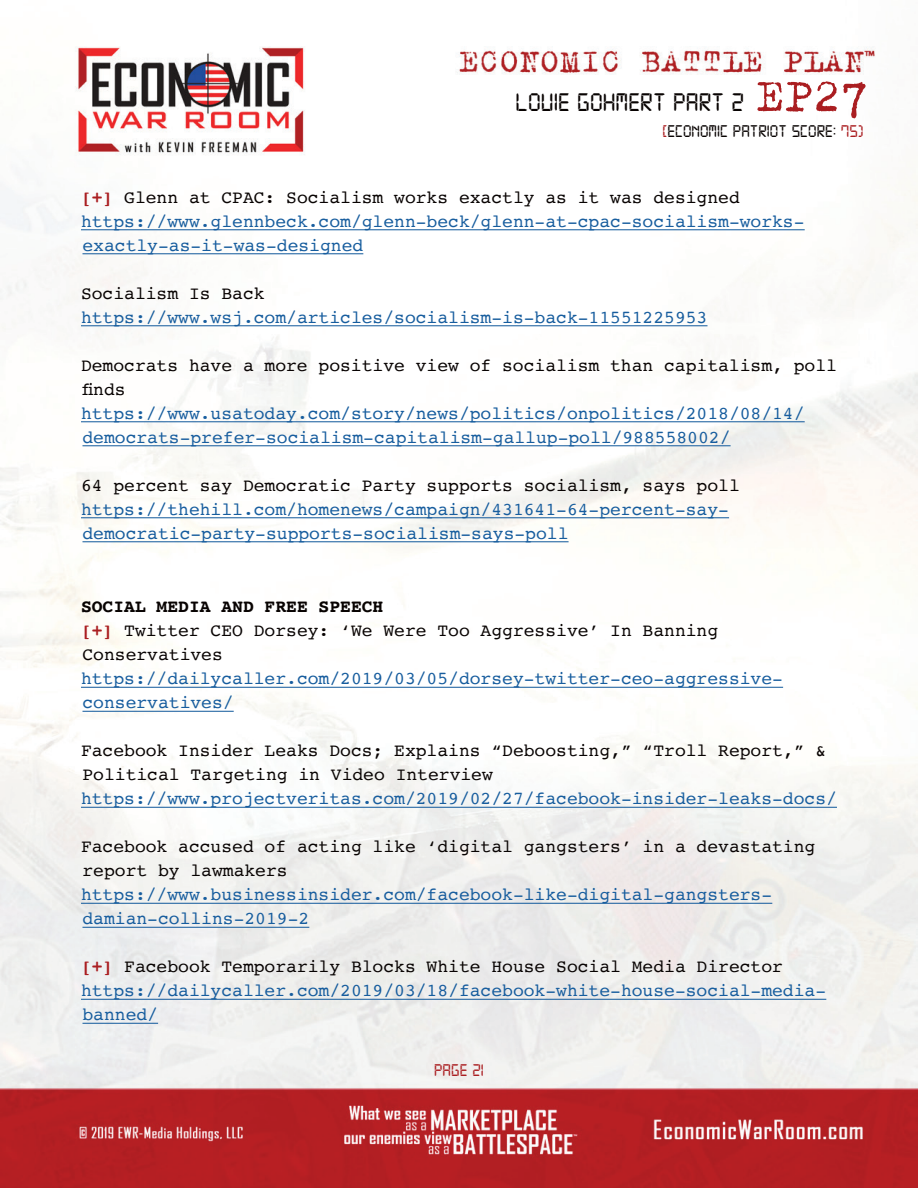
<style>
.page{position:relative;width:918px;height:1188px;background:#fff}
.page>*{position:absolute;margin:0;border:0;box-sizing:border-box;transform-origin:0 0}
.t1{font:51px "Trixie";color:#aa1e21}
.t2{font:27px "Digital 7";color:#080302}
.t3{font:18px/24px "Courier";color:#175d9e}
.t4{font:18px/24px "Courier";color:#080302}
.t5{font:18px "Digital 7";color:#080302}
.t6{font:700 18px "Courier";color:#080302}
.t7{font:18px "Digital 7";color:#aa1e21}
.s1{color:#aa1e21}
.s2{font-weight:700;color:#aa1e21}
</style>
<div class="page">
<img style="left:0;top:46px;width:918px;height:1142px">
<hr style="left:81px;top:229px;width:724px;height:1px;background:#175d9e">
<hr style="left:82px;top:253px;width:281px;height:1px;background:#175d9e">
<hr style="left:81px;top:325px;width:627px;height:1px;background:#175d9e">
<hr style="left:81px;top:421px;width:724px;height:1px;background:#175d9e">
<hr style="left:82px;top:445px;width:649px;height:1px;background:#175d9e">
<hr style="left:81px;top:517px;width:648px;height:1px;background:#175d9e">
<hr style="left:82px;top:541px;width:487px;height:1px;background:#175d9e">
<hr style="left:81px;top:687px;width:702px;height:1px;background:#175d9e">
<hr style="left:82px;top:711px;width:152px;height:1px;background:#175d9e">
<hr style="left:81px;top:807px;width:756px;height:1px;background:#175d9e">
<hr style="left:81px;top:903px;width:691px;height:1px;background:#175d9e">
<hr style="left:82px;top:927px;width:227px;height:1px;background:#175d9e">
<hr style="left:81px;top:999px;width:745px;height:1px;background:#175d9e">
<hr style="left:82px;top:1023px;width:76px;height:1px;background:#175d9e">
<h2 class="t2" style="left:515px;top:90px;width:231px">LOUIE GOHMERT PART 2</h2>
<h1 class="t1" style="left:756px;top:62px;width:114px">EP27</h1>
<p class="t5" style="left:662px;top:123px;width:203px"><span class="s1">[</span>ECONOMIC PATRIOT SCORE: <span class="s1">75)</span></p>
<p class="t4" style="left:81px;top:184px;width:660px"><span class="s2">[+]</span> Glenn at CPAC: Socialism works exactly as it was designed</p>
<p class="t3" style="left:81px;top:208px;width:725px">https://www.glennbeck.com/glenn-beck/glenn-at-cpac-socialism-works&shy;exactly-as-it-was-designed</p>
<p class="t4" style="left:81px;top:280px;width:185px">Socialism Is Back</p>
<p class="t3" style="left:81px;top:304px;width:628px">https://www.wsj.com/articles/socialism-is-back-11551225953</p>
<p class="t4" style="left:81px;top:352px;width:757px">Democrats have a more positive view of socialism than capitalism, poll finds</p>
<p class="t3" style="left:81px;top:400px;width:725px">https://www.usatoday.com/story/news/politics/onpolitics/2018/08/14/ democrats-prefer-socialism-capitalism-gallup-poll/988558002/</p>
<p class="t4" style="left:81px;top:472px;width:660px">64 percent say Democratic Party supports socialism, says poll</p>
<p class="t3" style="left:81px;top:496px;width:650px">https://thehill.com/homenews/campaign/431641-64-percent-say&shy;democratic-party-supports-socialism-says-poll</p>
<p class="t6" style="left:81px;top:592px;width:304px">SOCIAL MEDIA AND FREE SPEECH</p>
<p class="t4" style="left:81px;top:618px;width:639px"><span class="s2">[+]</span> Twitter CEO Dorsey: ‘We Were Too Aggressive’ In Banning<br>Conservatives</p>
<p class="t3" style="left:81px;top:666px;width:703px">https://dailycaller.com/2019/03/05/dorsey-twitter-ceo-aggressive&shy;conservatives/</p>
<p class="t4" style="left:81px;top:738px;width:747px">Facebook Insider Leaks Docs; Explains “Deboosting,” “Troll Report,” &amp;<br>Political Targeting in Video Interview</p>
<p class="t3" style="left:81px;top:786px;width:757px">https://www.projectveritas.com/2019/02/27/facebook-insider-leaks-docs/</p>
<p class="t4" style="left:81px;top:834px;width:736px">Facebook accused of acting like ‘digital gangsters’ in a devastating report by lawmakers</p>
<p class="t3" style="left:81px;top:882px;width:693px">https://www.businessinsider.com/facebook-like-digital-gangsters&shy;damian-collins-2019-2</p>
<p class="t4" style="left:81px;top:954px;width:704px"><span class="s2">[+]</span> Facebook Temporarily Blocks White House Social Media Director</p>
<p class="t3" style="left:81px;top:978px;width:747px">https://dailycaller.com/2019/03/18/facebook-white-house-social-media&shy;banned/</p>
<p class="t7" style="left:434px;top:1062px;width:51px">PAGE 21</p>
</div>
